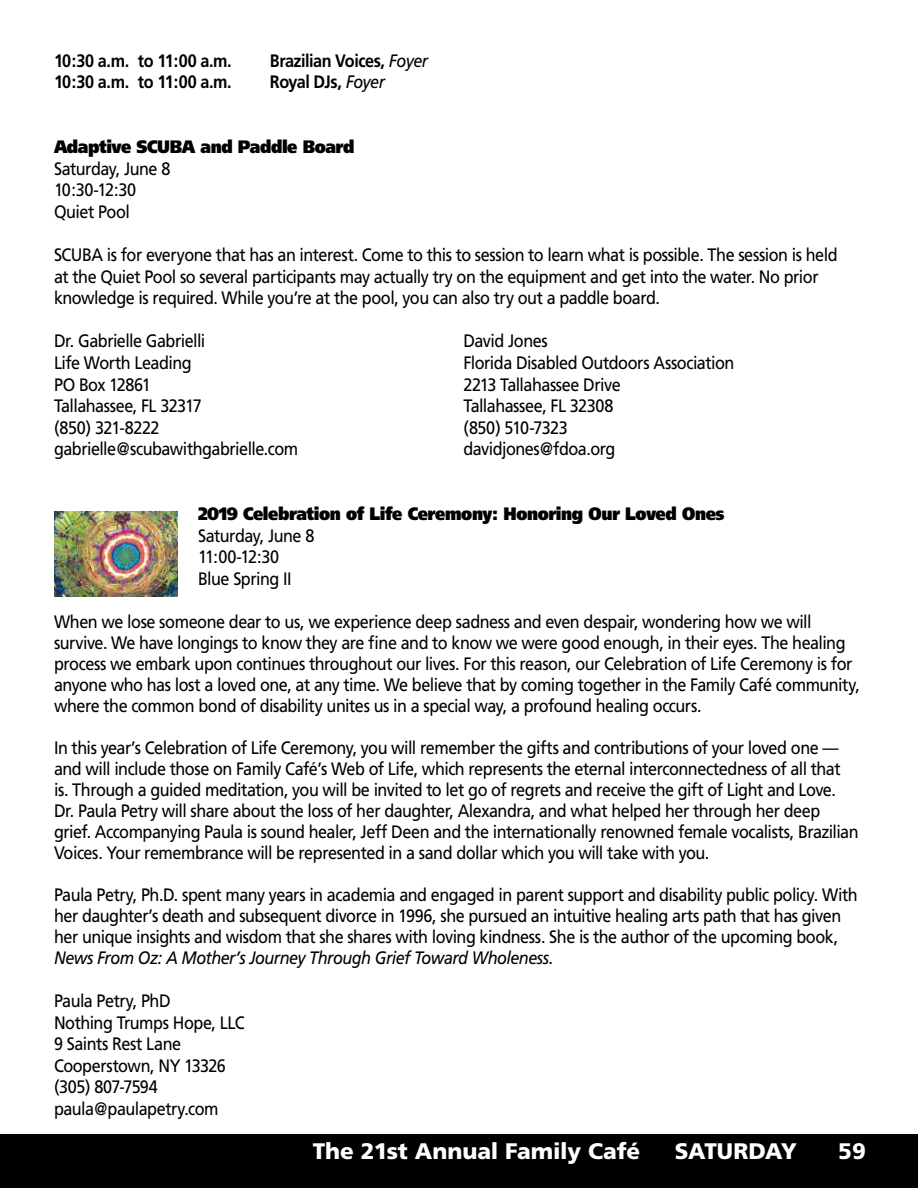
<style>
.page{position:relative;width:918px;height:1188px;background:#fff}
.page>*{position:absolute;margin:0;border:0;box-sizing:border-box;transform-origin:0 0}
.t1{font:900 22.5px "Frutiger";letter-spacing:-.005em;color:#fff}
.t2{font:18px/21.6px "Frutiger";letter-spacing:-.03em;color:#000;scale:.9 1}
.t3{font:900 18px "Frutiger";letter-spacing:-.025em;color:#000;scale:.9 1}
.t4{font:700 18px "Frutiger";letter-spacing:-.03em;color:#000;scale:.9 1}
.s1{font-weight:400;font-style:italic}
.s2{font-style:italic}
</style>
<div class="page">
<img style="left:54px;top:511px;width:123px;height:86px">
<div style="left:0;top:1134px;width:918px;height:54px;background:#000"></div>
<p class="t4" style="left:54px;top:50px;width:199px">10:30 a.m. to 11:00 a.m.</p>
<p class="t4" style="left:270px;top:50px;width:177px">Brazilian Voices, <span class="s1">Foyer</span></p>
<p class="t4" style="left:54px;top:71px;width:199px">10:30 a.m. to 11:00 a.m.</p>
<p class="t4" style="left:270px;top:71px;width:129px">Royal DJs, <span class="s1">Foyer</span></p>
<p class="t3" style="left:54px;top:136px;width:336px">Adaptive SCUBA and Paddle Board</p>
<p class="t2" style="left:54px;top:158px;width:131px">Saturday, June 8<br>10:30-12:30<br>Quiet Pool</p>
<p class="t2" style="left:54px;top:244px;width:872px">SCUBA is for everyone that has an interest. Come to this to session to learn what is possible. The session is held at the Quiet Pool so several participants may actually try on the equipment and get into the water. No prior knowledge is required. While you’re at the pool, you can also try out a paddle board.</p>
<p class="t2" style="left:54px;top:331px;width:273px">Dr. Gabrielle Gabrielli<br>Life Worth Leading<br>PO Box 12861<br>Tallahassee, FL 32317<br>(850) 321-8222 gabrielle@scubawithgabrielle.com</p>
<p class="t2" style="left:464px;top:331px;width:302px">David Jones<br>Florida Disabled Outdoors Association<br>2213 Tallahassee Drive<br>Tallahassee, FL 32308<br>(850) 510-7323<br>davidjones@fdoa.org</p>
<p class="t3" style="left:198px;top:503px;width:587px">2019 Celebration of Life Ceremony: Honoring Our Loved Ones</p>
<p class="t2" style="left:198px;top:525px;width:131px">Saturday, June 8<br>11:00-12:30<br>Blue Spring II</p>
<p class="t2" style="left:54px;top:611px;width:897px;line-height:21px">When we lose someone dear to us, we experience deep sadness and even despair, wondering how we will survive. We have longings to know they are fine and to know we were good enough, in their eyes. The healing process we embark upon continues throughout our lives. For this reason, our Celebration of Life Ceremony is for anyone who has lost a loved one, at any time. We believe that by coming together in the Family Café community, where the common bond of disability unites us in a special way, a profound healing occurs.</p>
<p class="t2" style="left:54px;top:737px;width:896px;line-height:21px">In this year’s Celebration of Life Ceremony, you will remember the gifts and contributions of your loved one — and will include those on Family Café’s Web of Life, which represents the eternal interconnectedness of all that is. Through a guided meditation, you will be invited to let go of regrets and receive the gift of Light and Love.<br>Dr. Paula Petry will share about the loss of her daughter, Alexandra, and what helped her through her deep grief. Accompanying Paula is sound healer, Jeff Deen and the internationally renowned female vocalists, Brazilian Voices. Your remembrance will be represented in a sand dollar which you will take with you.</p>
<p class="t2" style="left:54px;top:884px;width:894px;line-height:21px">Paula Petry, Ph.D. spent many years in academia and engaged in parent support and disability public policy. With her daughter’s death and subsequent divorce in 1996, she pursued an intuitive healing arts path that has given her unique insights and wisdom that she shares with loving kindness. She is the author of the upcoming book, <span class="s2">News From Oz: A Mother’s Journey Through Grief Toward Wholeness</span>.</p>
<p class="t2" style="left:54px;top:990px;width:213px">Paula Petry, PhD<br>Nothing Trumps Hope, LLC<br>9 Saints Rest Lane<br>Cooperstown, NY 13326 (305) 807-7594 paula@paulapetry.com</p>
<p class="t1" style="left:313px;top:1137px;width:329px">The 21st Annual Family Café</p>
<p class="t1" style="left:675px;top:1137px;width:124px">SATURDAY</p>
<p class="t1" style="left:838px;top:1137px;width:29px">59</p>
</div>
